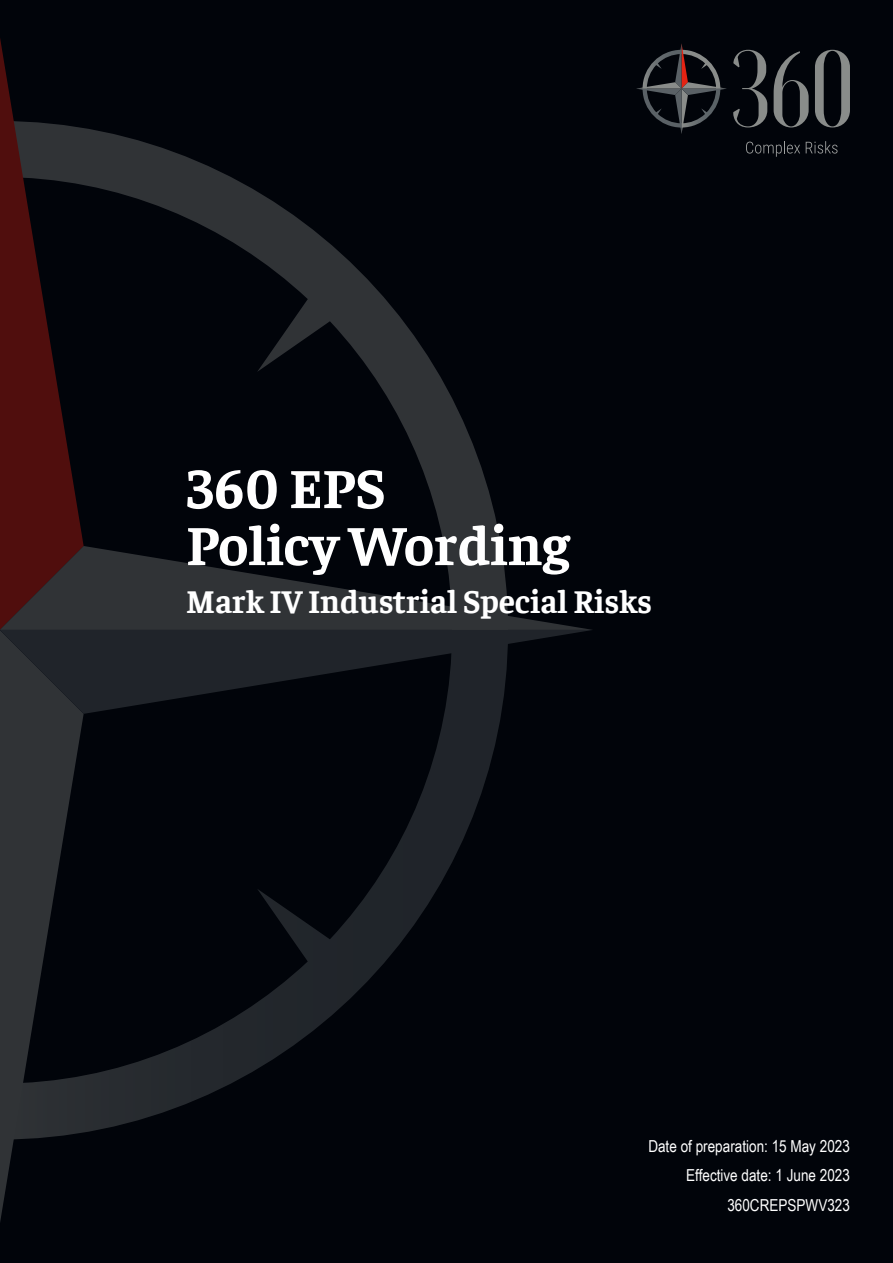
<style>
.page{position:relative;width:893px;height:1263px;background:#01040a}
.page>*{position:absolute;margin:0;border:0;box-sizing:border-box;transform-origin:0 0}
.Headlines{font:700 57px/57px "Faustina";color:#fff}
.Headlines-2{font:700 33px "Faustina";color:#fff}
.Body_Copy{font:16.5px "Arial Narrow";color:#fff}
</style>
<div class="page">
<svg style="left:84px;top:714px;width:417px;height:419px"></svg>
<svg style="left:84px;top:128px;width:417px;height:418px"></svg>
<svg style="left:0;top:38px;width:84px;height:508px;fill:#480e0d"></svg>
<svg style="left:0;top:714px;width:84px;height:508px;fill:#2f3235"></svg>
<svg style="left:0;top:546px;width:592px;height:84px;fill:#303336"></svg>
<svg style="left:0;top:630px;width:591px;height:84px;fill:#20242a"></svg>
<svg style="left:774px;top:51px;width:35px;height:76px"></svg>
<svg style="left:815px;top:50px;width:35px;height:77px"></svg>
<svg style="left:733px;top:50px;width:34px;height:77px"></svg>
<svg style="left:636px;top:43px;width:91px;height:91px"></svg>
<svg style="left:746px;top:141px;width:54px;height:16px"></svg>
<svg style="left:806px;top:141px;width:31px;height:13px"></svg>
<p class="Headlines" style="left:186px;top:456px;width:385px">360 EPS<br>Policy Wording</p>
<p class="Headlines-2" style="left:186px;top:579px;width:467px">Mark IV Industrial Special Risks</p>
<p class="Body_Copy" style="left:648px;top:1134px;width:203px">Date of preparation: 15 May 2023</p>
<p class="Body_Copy" style="left:686px;top:1163px;width:165px">Effective date: 1 June 2023</p>
<p class="Body_Copy" style="left:727px;top:1193px;width:124px">360CREPSPWV323</p>
</div>
